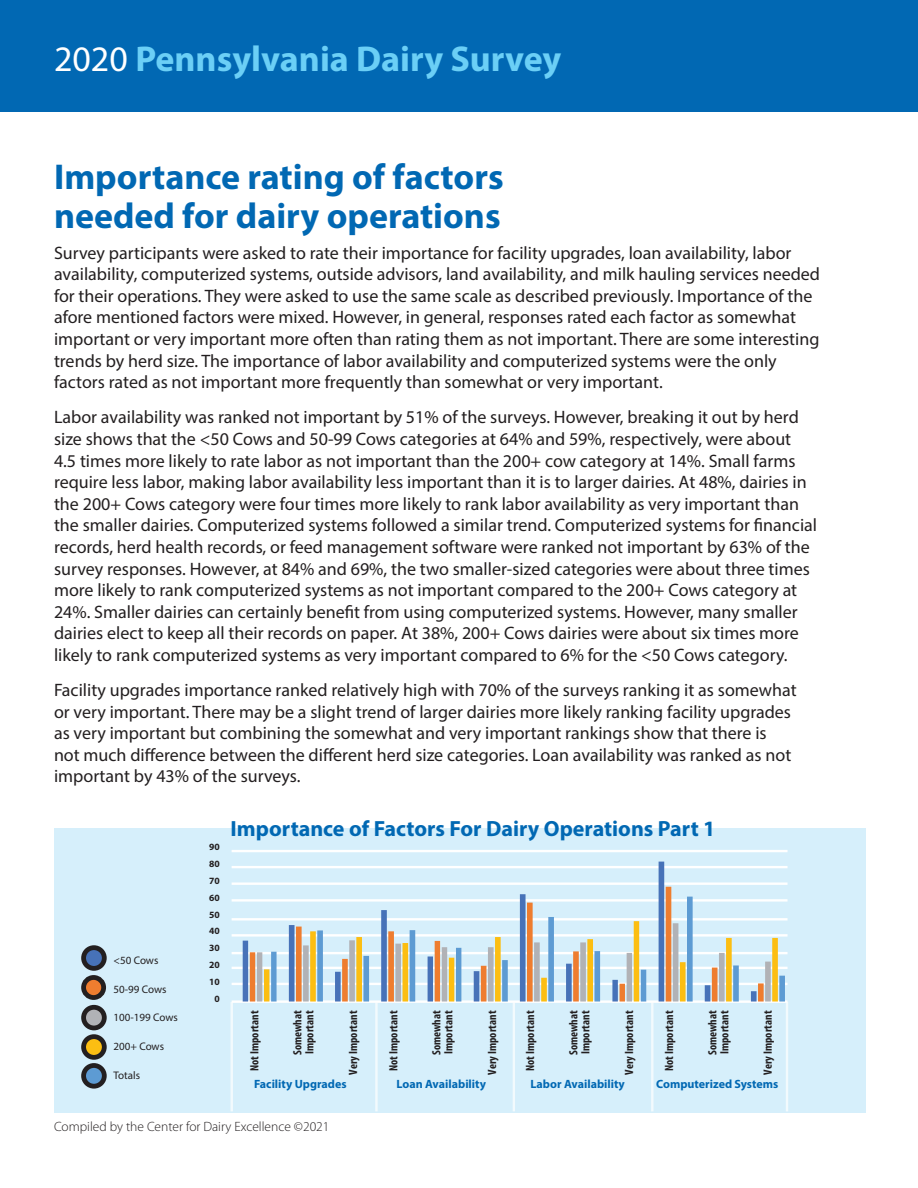
<style>
.page{position:relative;width:918px;height:1188px;background:#fff}
.page>*{position:absolute;margin:0;border:0;box-sizing:border-box;transform-origin:0 0}
.t1{font:700 36px/39px "Myriad Pro";color:#0168b3}
.t2{font:700 36px "Myriad Pro";color:#6bcff6}
.t3{font:700 22.05px "Myriad Pro";color:#0168b3}
.t4{font:18px/21.6px "Myriad Pro";color:#231f20}
.t5{font:300 13.5px "Myriad Pro";color:#231f20}
.t6{font:700 condensed 12px/12px "Myriad Pro";color:#231f20}
.t7{font:700 12px "Myriad Pro";color:#0168b3}
.t8{font:10.95px "Myriad Pro";letter-spacing:-.005em;color:#231f20}
.t9{font:700 9.6px/16.8px "Myriad Pro";color:#231f20;text-align:center}
.s1{font-weight:400;color:#fff}
</style>
<div class="page">
<div style="left:0;top:0;width:918px;height:112px;background:#0168b3"></div>
<div style="left:54px;top:828px;width:812px;height:285px;background:#d4effb"></div>
<hr style="left:232px;top:899px;width:556px;height:3px;background:#fff">
<hr style="left:232px;top:866px;width:556px;height:2px;background:#fff">
<hr style="left:232px;top:934px;width:556px;height:3px;background:#fff">
<hr style="left:232px;top:983px;width:556px;height:2px;background:#fff">
<hr style="left:232px;top:850px;width:556px;height:2px;background:#fff">
<hr style="left:232px;top:918px;width:556px;height:3px;background:#fff">
<hr style="left:232px;top:967px;width:556px;height:2px;background:#fff">
<hr style="left:232px;top:882px;width:556px;height:3px;background:#fff">
<hr style="left:232px;top:952px;width:556px;height:2px;background:#fff">
<hr style="left:232px;top:1000px;width:556px;height:3px;background:#fff">
<hr style="left:375px;top:1002px;width:3px;height:109px;background:#fff">
<hr style="left:651px;top:1002px;width:3px;height:109px;background:#fff">
<hr style="left:513px;top:1002px;width:2px;height:109px;background:#fff">
<hr style="left:786px;top:1002px;width:2px;height:109px;background:#fff">
<hr style="left:231px;top:1002px;width:2px;height:109px;background:#fff">
<div style="left:84px;top:1007px;width:20px;height:21px;background:#b1b2b6;border-radius:50%"></div>
<div style="left:81px;top:1005px;width:26px;height:25px;border:5px solid #231f20;border-radius:50%"></div>
<div style="left:84px;top:1037px;width:20px;height:20px;background:#fcbe12;border-radius:50%"></div>
<div style="left:81px;top:1034px;width:26px;height:26px;border:5px solid #231f20;border-radius:50%"></div>
<div style="left:84px;top:977px;width:20px;height:21px;background:#ee7d2f;border-radius:50%"></div>
<div style="left:81px;top:975px;width:25px;height:25px;border:5px solid #231f20;border-radius:50%"></div>
<div style="left:84px;top:948px;width:20px;height:20px;background:#4772b8;border-radius:50%"></div>
<div style="left:81px;top:945px;width:26px;height:26px;border:5px solid #231f20;border-radius:50%"></div>
<div style="left:84px;top:1065px;width:20px;height:21px;background:#5d9bd3;border-radius:50%"></div>
<div style="left:81px;top:1063px;width:26px;height:26px;border:5px solid #231f20;border-radius:50%"></div>
<svg style="left:243px;top:862px;width:514px;height:140px"></svg>
<svg style="left:250px;top:887px;width:507px;height:115px"></svg>
<svg style="left:257px;top:921px;width:14px;height:81px"></svg>
<svg style="left:271px;top:897px;width:514px;height:105px"></svg>
<h1 class="t2" style="left:54px;top:36px;width:509px"><span class="s1">2020</span> Pennsylvania Dairy Survey</h1>
<h1 class="t1" style="left:54px;top:156px;width:451px">Importance rating of factors needed for dairy operations</h1>
<p class="t4" style="left:54px;top:241px;width:768px">Survey participants were asked to rate their importance for facility upgrades, loan availability, labor availability, computerized systems, outside advisors, land availability, and milk hauling services needed for their operations. They were asked to use the same scale as described previously. Importance of the afore mentioned factors were mixed. However, in general, responses rated each factor as somewhat important or very important more often than rating them as not important. There are some interesting trends by herd size. The importance of labor availability and computerized systems were the only factors rated as not important more frequently than somewhat or very important.</p>
<p class="t4" style="left:54px;top:406px;width:765px">Labor availability was ranked not important by 51% of the surveys. However, breaking it out by herd size shows that the &lt;50 Cows and 50-99 Cows categories at 64% and 59%, respectively, were about 4.5 times more likely to rate labor as not important than the 200+ cow category at 14%. Small farms require less labor, making labor availability less important than it is to larger dairies. At 48%, dairies in the 200+ Cows category were four times more likely to rank labor availability as very important than the smaller dairies. Computerized systems followed a similar trend. Computerized systems for financial records, herd health records, or feed management software were ranked not important by 63% of the survey responses. However, at 84% and 69%, the two smaller-sized categories were about three times more likely to rank computerized systems as not important compared to the 200+ Cows category at 24%. Smaller dairies can certainly benefit from using computerized systems. However, many smaller dairies elect to keep all their records on paper. At 38%, 200+ Cows dairies were about six times more likely to rank computerized systems as very important compared to 6% for the &lt;50 Cows category.</p>
<p class="t4" style="left:54px;top:679px;width:744px">Facility upgrades importance ranked relatively high with 70% of the surveys ranking it as somewhat or very important. There may be a slight trend of larger dairies more likely ranking facility upgrades as very important but combining the somewhat and very important rankings show that there is not much difference between the different herd size categories. Loan availability was ranked as not important by 43% of the surveys.</p>
<p class="t8" style="left:114px;top:953px;width:46px">&lt;50 Cows</p>
<p class="t8" style="left:114px;top:982px;width:54px">50-99 Cows</p>
<p class="t8" style="left:114px;top:1011px;width:66px">100-199 Cows</p>
<p class="t8" style="left:114px;top:1040px;width:52px">200+ Cows</p>
<p class="t8" style="left:114px;top:1068px;width:28px">Totals</p>
<p class="t9" style="left:209px;top:838px;width:12px">90<br>80<br>70<br>60<br>50<br>40<br>30<br>20<br>10<br>0</p>
<p class="t3" style="left:231px;top:814px;width:486px">Importance of Factors For Dairy Operations Part 1</p>
<p class="t6" style="left:248px;top:1071px;width:62px;rotate:-90deg">Not Important</p>
<p class="t6" style="left:291px;top:1055px;width:46px;rotate:-90deg">Somewhat<br>Important</p>
<p class="t6" style="left:347px;top:1075px;width:66px;rotate:-90deg">Very Important</p>
<p class="t6" style="left:524px;top:1071px;width:62px;rotate:-90deg">Not Important</p>
<p class="t6" style="left:567px;top:1055px;width:46px;rotate:-90deg">Somewhat<br>Important</p>
<p class="t6" style="left:623px;top:1075px;width:66px;rotate:-90deg">Very Important</p>
<p class="t6" style="left:387px;top:1071px;width:62px;rotate:-90deg">Not Important</p>
<p class="t6" style="left:430px;top:1055px;width:46px;rotate:-90deg">Somewhat<br>Important</p>
<p class="t6" style="left:486px;top:1075px;width:66px;rotate:-90deg">Very Important</p>
<p class="t6" style="left:663px;top:1071px;width:62px;rotate:-90deg">Not Important</p>
<p class="t6" style="left:706px;top:1055px;width:46px;rotate:-90deg">Somewhat<br>Important</p>
<p class="t6" style="left:762px;top:1075px;width:66px;rotate:-90deg">Very Important</p>
<p class="t7" style="left:254px;top:1077px;width:94px">Facility Upgrades</p>
<p class="t7" style="left:396px;top:1077px;width:91px">Loan Availability</p>
<p class="t7" style="left:530px;top:1077px;width:96px">Labor Availability</p>
<p class="t7" style="left:656px;top:1077px;width:124px">Computerized Systems</p>
<p class="t5" style="left:54px;top:1119px;width:277px">Compiled by the Center for Dairy Excellence ©2021</p>
</div>
